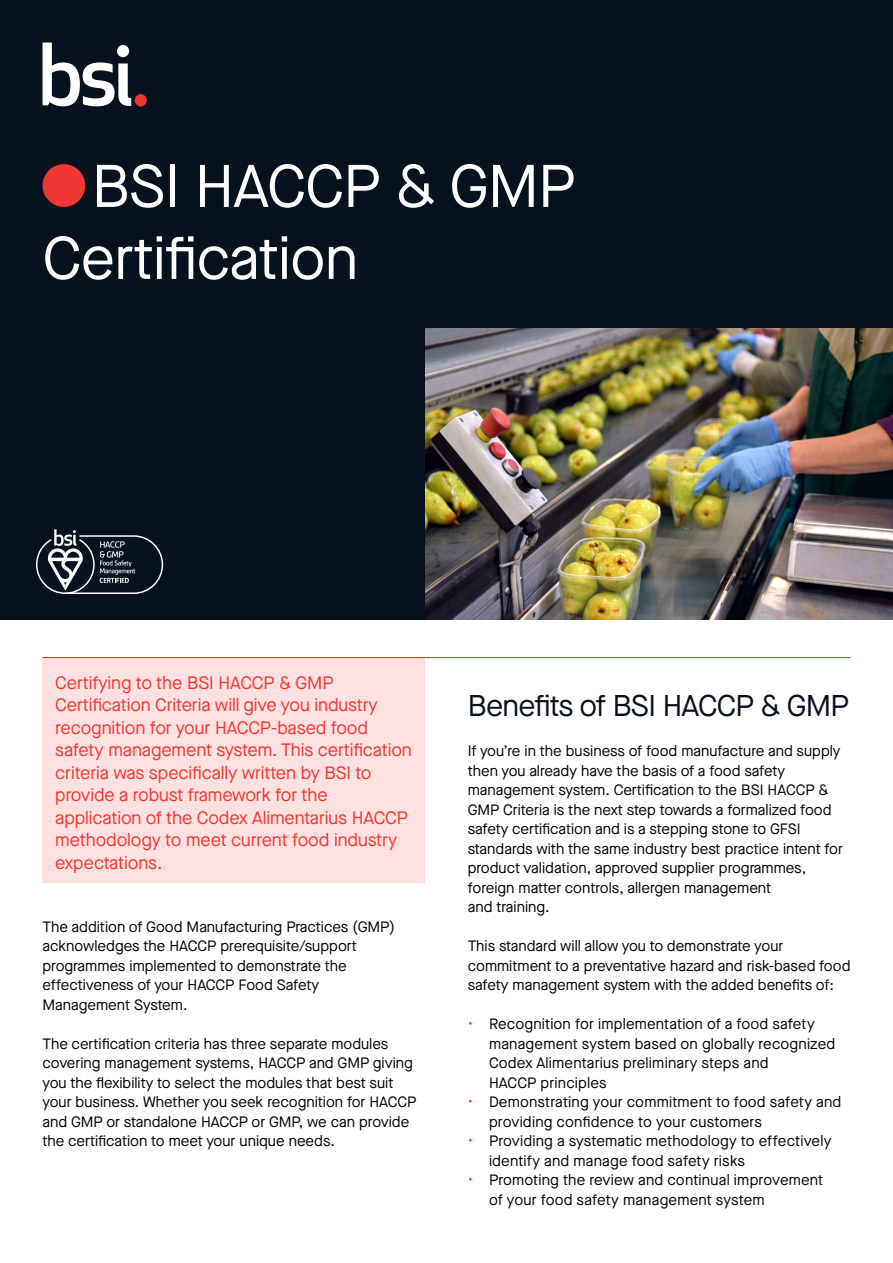
<style>
.page{position:relative;width:893px;height:1263px;background:#fff}
.page>*{position:absolute;margin:0;border:0;box-sizing:border-box;transform-origin:0 0}
.t1{font:60px/72px "Maison Neue";letter-spacing:-.01em;color:#fff}
.t2{font:30px "Maison Neue";letter-spacing:-.025em;color:#08121f}
.t3{font:18px/22.5px "Maison Neue";letter-spacing:-.005em;color:#f03732}
.t4{font:15px/19.5px "Maison Neue";color:#000}
.s1{color:#f03732}
</style>
<div class="page">
<div style="left:0;top:0;width:893px;height:620px;background:#08121f"></div>
<svg style="left:43px;top:43px;width:88px;height:63px"></svg>
<div style="left:135px;top:94px;width:12px;height:12px;background:#f03732;border-radius:50%"></div>
<svg style="left:36px;top:529px;width:127px;height:65px"></svg>
<div style="left:43px;top:658px;width:382px;height:224px;background:#fde1e0"></div>
<img style="left:425px;top:328px;width:468px;height:292px">
<div style="left:43px;top:164px;width:42px;height:43px;background:#f03732;border-radius:50%"></div>
<hr style="left:43px;top:657px;width:807px;height:1px;background:#f03732">
<h1 class="t1" style="left:43px;top:149px;width:534px;text-indent:49px">BSI HACCP &amp; GMP<br>Certification</h1>
<p class="t3" style="left:55px;top:671px;width:358px">Certifying to the BSI HACCP &amp; GMP Certification Criteria will give you industry recognition for your HACCP-based food safety management system. This certification criteria was specifically written by BSI to provide a robust framework for the application of the Codex Alimentarius HACCP methodology to meet current food industry expectations.</p>
<p class="t4" style="left:43px;top:916px;width:354px">The addition of Good Manufacturing Practices (GMP) acknowledges the HACCP prerequisite/support programmes implemented to demonstrate the effectiveness of your HACCP Food Safety Management System.</p>
<p class="t4" style="left:43px;top:1033px;width:375px">The certification criteria has three separate modules covering management systems, HACCP and GMP giving you the flexibility to select the modules that best suit your business. Whether you seek recognition for HACCP and GMP or standalone HACCP or GMP, we can provide the certification to meet your unique needs.</p>
<h2 class="t2" style="left:468px;top:686px;width:383px">Benefits of BSI HACCP &amp; GMP</h2>
<p class="t4" style="left:468px;top:741px;width:377px">If you’re in the business of food manufacture and supply then you already have the basis of a food safety management system. Certification to the BSI HACCP &amp; GMP Criteria is the next step towards a formalized food safety certification and is a stepping stone to GFSI standards with the same industry best practice intent for product validation, approved supplier programmes, foreign matter controls, allergen management<br>and training.</p>
<p class="t4" style="left:468px;top:936px;width:384px">This standard will allow you to demonstrate your commitment to a preventative hazard and risk-based food safety management system with the added benefits of:</p>
<p class="t4" style="left:489px;top:1014px;width:348px;text-indent:-21px"><span class="s1">•</span> Recognition for implementation of a food safety management system based on globally recognized Codex Alimentarius preliminary steps and<br>HACCP principles</p>
<p class="t4" style="left:489px;top:1092px;width:354px;text-indent:-21px"><span class="s1">•</span> Demonstrating your commitment to food safety and providing confidence to your customers</p>
<p class="t4" style="left:489px;top:1131px;width:344px;text-indent:-21px"><span class="s1">•</span> Providing a systematic methodology to effectively identify and manage food safety risks</p>
<p class="t4" style="left:489px;top:1170px;width:336px;text-indent:-21px"><span class="s1">•</span> Promoting the review and continual improvement of your food safety management system</p>
</div>
